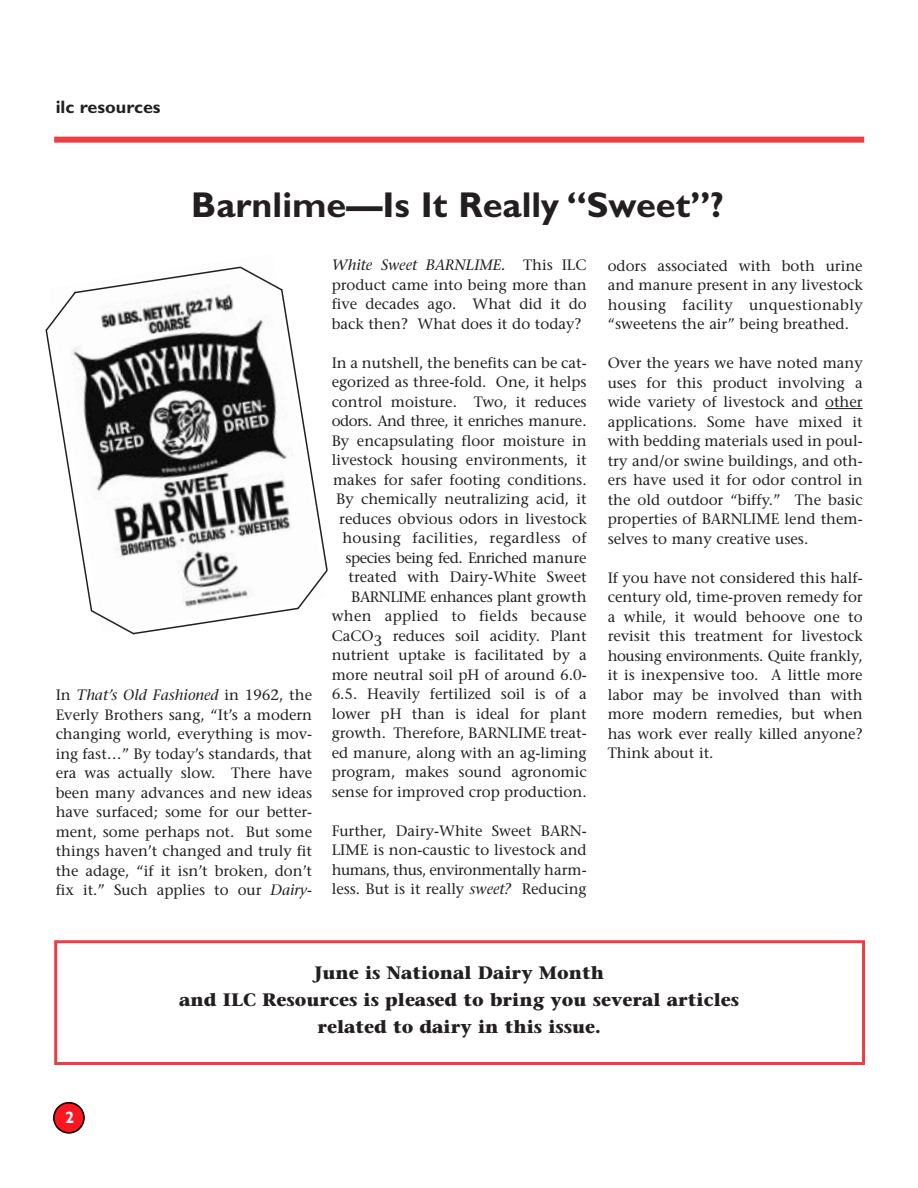
<style>
.page{position:relative;width:918px;height:1188px;background:#fff}
.page>*{position:absolute;margin:0;border:0;box-sizing:border-box;transform-origin:0 0}
.t1{font:700 36px "Gill Sans";color:#231f20}
.t2{font:700 18px/27px "Stone Serif";color:#231f20;text-align:center}
.t3{font:700 18px "Gill Sans";color:#231f20}
.t4{font:700 16.5px "Gill Sans";color:#fff}
.t5{font:15px/19.5px "Stone Serif";color:#231f20;text-align:justify}
.s1{font-style:italic}
</style>
<div class="page">
<div style="left:54px;top:137px;width:810px;height:6px;background:#ef3e42"></div>
<div style="left:53px;top:1102px;width:32px;height:32px;background:#fe1522;border-radius:50%"></div>
<div style="left:53px;top:1102px;width:32px;height:32px;border:2px solid #000;border-radius:50%"></div>
<div style="left:54px;top:940px;width:811px;height:125px;border:3px solid #ef3e42"></div>
<hr style="left:825px;top:408px;width:38px;height:1px;background:#231f20">
<svg style="left:46px;top:299px;width:282px;height:301px"></svg>
<svg style="left:89px;top:568px;width:239px;height:67px"></svg>
<svg style="left:45px;top:266px;width:239px;height:67px"></svg>
<p class="t3" style="left:56px;top:101px;width:106px">ilc resources</p>
<h1 class="t1" style="left:191px;top:192px;width:534px">Barnlime—Is It Really “Sweet”?</h1>
<p class="t5" style="left:56px;top:687px;width:258px">In <span class="s1">That’s Old Fashioned</span> in 1962, the Everly Brothers sang, “It’s a modern changing world, everything is mov&shy;ing fast…” By today’s standards, that era was actually slow. There have been many advances and new ideas have surfaced; some for our better&shy;ment, some perhaps not. But some things haven’t changed and truly fit the adage, “if it isn’t broken, don’t fix it.” Such applies to our <span class="s1">Dairy-</span></p>
<p class="t5" style="left:332px;top:257px;width:256px"><span class="s1">White Sweet BARNLIME.</span> This ILC product came into being more than five decades ago. What did it do back then? What does it do today?</p>
<p class="t5" style="left:332px;top:354px;width:256px;text-align:right">In a nutshell, the benefits can be cat&shy;egorized as three-fold. One, it helps control moisture. Two, it reduces odors. And three, it enriches manure.<br>By encapsulating floor moisture in livestock housing environments, it makes for safer footing conditions.<br>By chemically neutralizing acid, it reduces obvious odors in livestock housing facilities, regardless of species being fed. Enriched manure treated with Dairy-White Sweet BARNLIME enhances plant growth when applied to fields because CaCO3 reduces soil acidity. Plant nutrient uptake is facilitated by a more neutral soil pH of around 6.0- 6.5. Heavily fertilized soil is of a lower pH than is ideal for plant growth. Therefore, BARNLIME treat&shy;ed manure, along with an ag-liming program, makes sound agronomic sense for improved crop production.</p>
<p class="t5" style="left:332px;top:822px;width:256px">Further, Dairy-White Sweet BARN-LIME is non-caustic to livestock and humans, thus, environmentally harm&shy;less. But is it really <span class="s1">sweet?</span> Reducing</p>
<p class="t5" style="left:608px;top:257px;width:257px">odors associated with both urine and manure present in any livestock housing facility unquestionably “sweetens the air” being breathed.</p>
<p class="t5" style="left:608px;top:355px;width:256px">Over the years we have noted many uses for this product involving a wide variety of livestock and other applications. Some have mixed it with bedding materials used in poul&shy;try and/or swine buildings, and oth&shy;ers have used it for odor control in the old outdoor “biffy.” The basic properties of BARNLIME lend them&shy;selves to many creative uses.</p>
<p class="t5" style="left:608px;top:569px;width:256px">If you have not considered this half&shy;century old, time-proven remedy for a while, it would behoove one to revisit this treatment for livestock housing environments. Quite frankly, it is inexpensive too. A little more labor may be involved than with more modern remedies, but when has work ever really killed anyone?<br>Think about it.</p>
<p class="t4" style="left:65px;top:1112px;width:11px">2</p>
<p class="t2" style="left:179px;top:961px;width:561px">June is National Dairy Month<br>and ILC Resources is pleased to bring you several articles related to dairy in this issue.</p>
</div>
